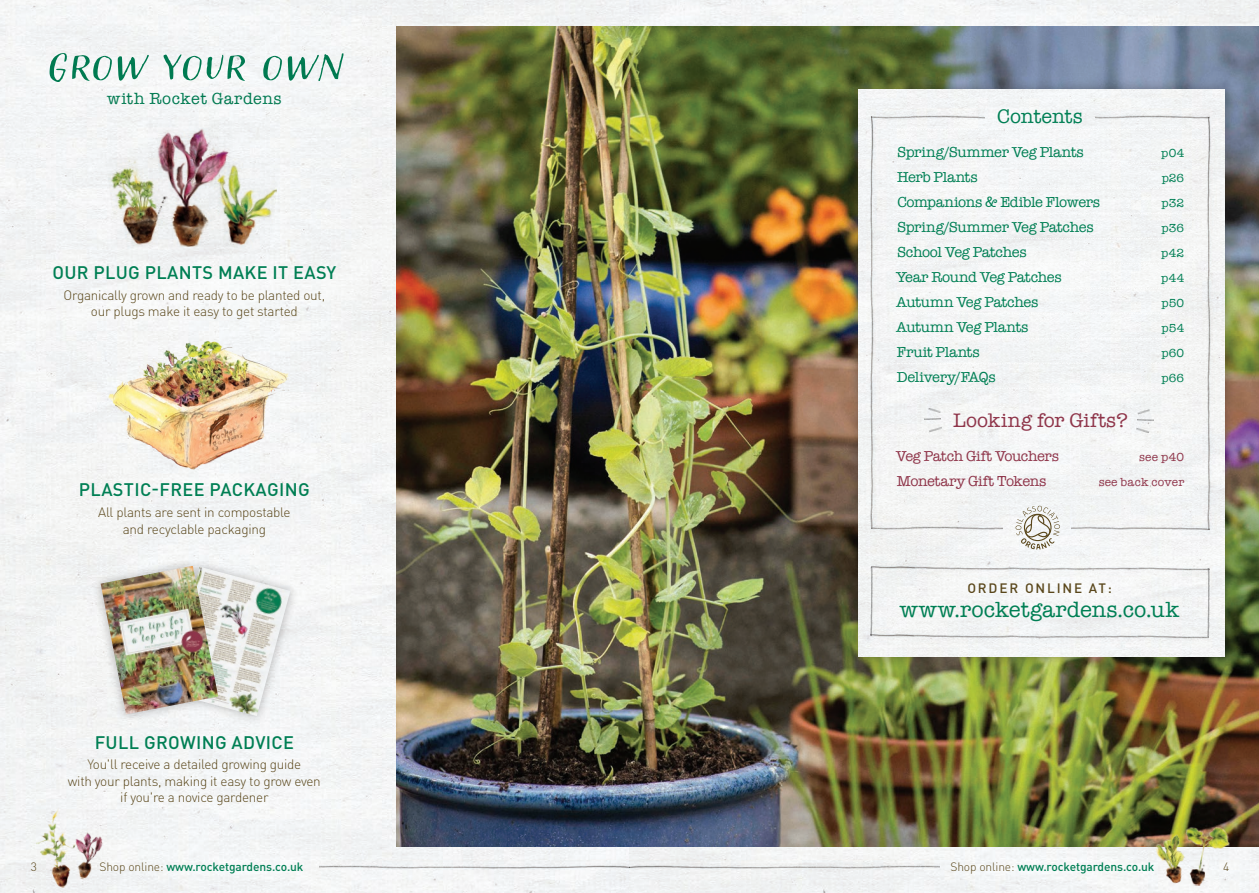
<style>
.page{position:relative;width:1259px;height:893px;background:#f3f5f5}
.page>*{position:absolute;margin:0;border:0;box-sizing:border-box;transform-origin:0 0}
.t1{font:81.3px "Looking Flowers Caps";letter-spacing:-.035em;color:#007f54}
.t2{font:22.5px "American Typewriter";letter-spacing:.005em;color:#007f54}
.t3{font:20.25px "American Typewriter";letter-spacing:.01em;color:#8f354a}
.t4{font:20.25px "American Typewriter";letter-spacing:-.01em;color:#007f54}
.t5{font:500 18px "DIN Pro";letter-spacing:.02em;color:#007f54}
.t6{font:16.5px "American Typewriter";letter-spacing:.025em;color:#007f54}
.t7{font:14.85px "American Typewriter";letter-spacing:-.025em;color:#007f54}
.t8{font:14.85px "American Typewriter";letter-spacing:-.03em;color:#8f354a}
.t9{font:300 13.5px/16.5px "DIN Pro";letter-spacing:-.02em;color:#5a471b;text-align:center}
.t10{font:500 13.5px "DIN Pro";letter-spacing:.135em;color:#5a471b}
.t11{font:500 12px "DIN Pro";letter-spacing:-.01em;color:#007f54}
.t12{font:12px "American Typewriter";letter-spacing:.01em;color:#007f54}
.t13{font:12px "American Typewriter";letter-spacing:.015em;color:#8f354a}
.t14{font:300 12px "DIN Pro";color:#5a471b}
.s1{color:#6d5a31}
.s2{font-weight:300;color:#5a471b}
</style>
<div class="page">
<img style="left:319px;top:859px;width:621px;height:16px">
<img style="left:396px;top:26px;width:863px;height:820px">
<svg style="left:61px;top:111px;width:270px;height:1px"></svg>
<div style="left:846px;top:78px;width:390px;height:590px;background:#231f20;opacity:.4"></div>
<div style="left:858px;top:90px;width:367px;height:567px;background:#f3f5f5"></div>
<img style="left:147px;top:120px;width:91px;height:128px">
<img style="left:105px;top:154px;width:68px;height:96px">
<img style="left:203px;top:154px;width:77px;height:98px">
<div style="left:92px;top:557px;width:207px;height:168px;background:#f3f4f5"></div>
<img style="left:218px;top:568px;width:72px;height:148px">
<img style="left:101px;top:566px;width:117px;height:148px">
<img style="left:102px;top:329px;width:195px;height:149px">
<img style="left:864px;top:116px;width:15px;height:413px">
<img style="left:864px;top:567px;width:15px;height:68px">
<img style="left:872px;top:561px;width:337px;height:15px">
<img style="left:871px;top:629px;width:337px;height:15px">
<img style="left:1201px;top:569px;width:15px;height:67px">
<img style="left:1201px;top:117px;width:15px;height:413px">
<img style="left:871px;top:108px;width:113px;height:16px">
<img style="left:871px;top:520px;width:131px;height:16px">
<img style="left:1096px;top:108px;width:114px;height:16px">
<svg style="left:897px;top:129px;width:286px;height:1px"></svg>
<svg style="left:897px;top:163px;width:286px;height:1px"></svg>
<svg style="left:897px;top:188px;width:286px;height:1px"></svg>
<svg style="left:897px;top:213px;width:286px;height:1px"></svg>
<svg style="left:897px;top:238px;width:286px;height:1px"></svg>
<svg style="left:897px;top:263px;width:286px;height:1px"></svg>
<svg style="left:897px;top:288px;width:286px;height:1px"></svg>
<svg style="left:897px;top:313px;width:286px;height:1px"></svg>
<svg style="left:897px;top:338px;width:286px;height:1px"></svg>
<svg style="left:897px;top:363px;width:286px;height:1px"></svg>
<svg style="left:897px;top:388px;width:286px;height:1px"></svg>
<svg style="left:897px;top:434px;width:286px;height:1px"></svg>
<svg style="left:897px;top:467px;width:286px;height:1px"></svg>
<svg style="left:897px;top:492px;width:286px;height:1px"></svg>
<img style="left:926px;top:400px;width:18px;height:39px">
<img style="left:924px;top:411px;width:17px;height:18px">
<img style="left:1134px;top:401px;width:17px;height:39px">
<img style="left:1137px;top:412px;width:16px;height:18px">
<svg style="left:1015px;top:506px;width:45px;height:43px"></svg>
<img style="left:1071px;top:520px;width:139px;height:16px">
<img style="left:79px;top:825px;width:28px;height:57px">
<img style="left:33px;top:805px;width:46px;height:85px">
<img style="left:1180px;top:822px;width:53px;height:66px">
<img style="left:1152px;top:831px;width:44px;height:56px">
<h1 class="t1" style="left:46px;top:22px;width:303px">Grow your own</h1>
<p class="t6" style="left:107px;top:86px;width:176px">with Rocket Gardens</p>
<h3 class="t5" style="left:52px;top:260px;width:285px">OUR PLUG PLANTS MAKE IT EASY</h3>
<p class="t9" style="left:64px;top:286px;width:263px">Organically grown and ready to be planted out, our plugs make it easy to get started</p>
<h3 class="t5" style="left:79px;top:478px;width:232px">PLASTIC-FREE PACKAGING</h3>
<p class="t9" style="left:98px;top:503px;width:194px">All plants are sent in compostable and recyclable packaging</p>
<h3 class="t5" style="left:95px;top:730px;width:201px">FULL GROWING ADVICE</h3>
<p class="t9" style="left:68px;top:756px;width:254px"><span class="s1">Y</span>ou'll receive a detailed growing guide<br>with your plants, making it easy to grow even if you're a novice gardener</p>
<h3 class="t4" style="left:997px;top:101px;width:87px">Contents</h3>
<p class="t7" style="left:897px;top:140px;width:188px">Spring/Summer Veg Plants</p>
<p class="t12" style="left:1161px;top:143px;width:24px">p04</p>
<p class="t7" style="left:897px;top:165px;width:82px">Herb Plants</p>
<p class="t12" style="left:1161px;top:168px;width:24px">p26</p>
<p class="t7" style="left:897px;top:190px;width:204px">Companions &amp; Edible Flowers</p>
<p class="t12" style="left:1161px;top:193px;width:24px">p32</p>
<p class="t7" style="left:897px;top:215px;width:198px">Spring/Summer Veg Patches</p>
<p class="t12" style="left:1161px;top:218px;width:24px">p36</p>
<p class="t7" style="left:897px;top:240px;width:131px">School Veg Patches</p>
<p class="t12" style="left:1161px;top:244px;width:24px">p42</p>
<p class="t7" style="left:896px;top:265px;width:167px">Year Round Veg Patches</p>
<p class="t12" style="left:1161px;top:269px;width:25px">p44</p>
<p class="t7" style="left:896px;top:290px;width:144px">Autumn Veg Patches</p>
<p class="t12" style="left:1161px;top:294px;width:24px">p50</p>
<p class="t7" style="left:896px;top:316px;width:134px">Autumn Veg Plants</p>
<p class="t12" style="left:1161px;top:319px;width:24px">p54</p>
<p class="t7" style="left:897px;top:341px;width:84px">Fruit Plants</p>
<p class="t12" style="left:1161px;top:344px;width:24px">p60</p>
<p class="t7" style="left:897px;top:366px;width:100px">Delivery/FAQs</p>
<p class="t12" style="left:1161px;top:369px;width:24px">p66</p>
<h3 class="t3" style="left:953px;top:405px;width:176px">Looking for Gifts?</h3>
<p class="t8" style="left:896px;top:445px;width:164px">Veg Patch Gift Vouchers</p>
<p class="t13" style="left:1139px;top:448px;width:46px">see p40</p>
<p class="t8" style="left:897px;top:470px;width:151px">Monetary Gift Tokens</p>
<p class="t13" style="left:1098px;top:473px;width:87px">see back cover</p>
<p class="t10" style="left:967px;top:579px;width:146px">ORDER ONLINE AT:</p>
<h2 class="t2" style="left:899px;top:592px;width:281px">www.rocketgardens.co.uk</h2>
<p class="t14" style="left:31px;top:858px;width:8px">3</p>
<p class="t11" style="left:99px;top:858px;width:206px"><span class="s2">Shop online:</span> www.rocketgardens.co.uk</p>
<p class="t11" style="left:950px;top:858px;width:206px"><span class="s2">Shop online:</span> www.rocketgardens.co.uk</p>
<p class="t14" style="left:1223px;top:858px;width:8px">4</p>
</div>
